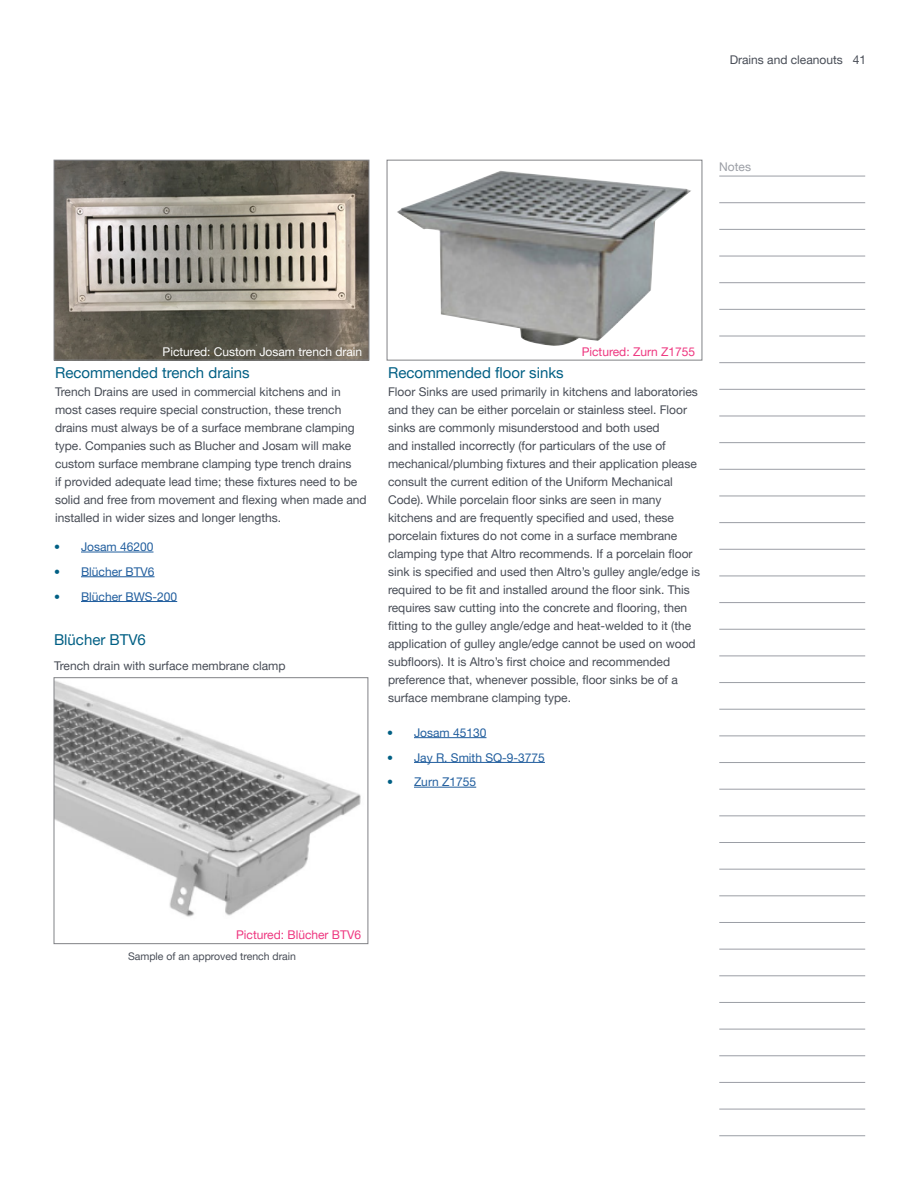
<style>
.page{position:relative;width:918px;height:1188px;background:#fff}
.page>*{position:absolute;margin:0;border:0;box-sizing:border-box;transform-origin:0 0}
.t1{font:15px "Helvetica Neue LT Pro";color:#005f84}
.t2{font:12px/18px "Helvetica Neue LT Pro";color:#474c55}
.t3{font:12px "Helvetica Neue LT Pro";color:#215e9e}
.t4{font:12px "Helvetica Neue LT Pro";color:#ee3780}
.t5{font:12px "Helvetica Neue LT Pro";color:#fff}
.t6{font:12px "Helvetica Neue LT Pro";color:#9b9ea5}
.t7{font:10.5px "Helvetica Neue LT Pro";color:#474c55}
.s1{color:#005f84}
</style>
<div class="page">
<hr style="left:719px;top:176px;width:146px;height:1px;background:#9b9ea5">
<hr style="left:719px;top:202px;width:146px;height:1px;background:#9b9ea5">
<hr style="left:719px;top:282px;width:146px;height:1px;background:#9b9ea5">
<hr style="left:719px;top:362px;width:146px;height:1px;background:#9b9ea5">
<hr style="left:719px;top:442px;width:146px;height:1px;background:#9b9ea5">
<hr style="left:719px;top:522px;width:146px;height:1px;background:#9b9ea5">
<hr style="left:719px;top:629px;width:146px;height:1px;background:#9b9ea5">
<hr style="left:719px;top:709px;width:146px;height:1px;background:#9b9ea5">
<hr style="left:719px;top:789px;width:146px;height:1px;background:#9b9ea5">
<hr style="left:719px;top:869px;width:146px;height:1px;background:#9b9ea5">
<hr style="left:719px;top:949px;width:146px;height:1px;background:#9b9ea5">
<hr style="left:719px;top:1029px;width:146px;height:1px;background:#9b9ea5">
<hr style="left:719px;top:1109px;width:146px;height:1px;background:#9b9ea5">
<hr style="left:719px;top:229px;width:146px;height:1px;background:#9b9ea5">
<hr style="left:719px;top:309px;width:146px;height:1px;background:#9b9ea5">
<hr style="left:719px;top:389px;width:146px;height:1px;background:#9b9ea5">
<hr style="left:719px;top:469px;width:146px;height:1px;background:#9b9ea5">
<hr style="left:719px;top:576px;width:146px;height:1px;background:#9b9ea5">
<hr style="left:719px;top:549px;width:146px;height:1px;background:#9b9ea5">
<hr style="left:719px;top:656px;width:146px;height:1px;background:#9b9ea5">
<hr style="left:719px;top:736px;width:146px;height:1px;background:#9b9ea5">
<hr style="left:719px;top:815px;width:146px;height:1px;background:#9b9ea5">
<hr style="left:719px;top:895px;width:146px;height:1px;background:#9b9ea5">
<hr style="left:719px;top:975px;width:146px;height:1px;background:#9b9ea5">
<hr style="left:719px;top:1055px;width:146px;height:1px;background:#9b9ea5">
<hr style="left:719px;top:1135px;width:146px;height:1px;background:#9b9ea5">
<hr style="left:719px;top:256px;width:146px;height:1px;background:#9b9ea5">
<hr style="left:719px;top:336px;width:146px;height:1px;background:#9b9ea5">
<hr style="left:719px;top:416px;width:146px;height:1px;background:#9b9ea5">
<hr style="left:719px;top:496px;width:146px;height:1px;background:#9b9ea5">
<hr style="left:719px;top:602px;width:146px;height:1px;background:#9b9ea5">
<hr style="left:719px;top:682px;width:146px;height:1px;background:#9b9ea5">
<hr style="left:719px;top:762px;width:146px;height:1px;background:#9b9ea5">
<hr style="left:719px;top:842px;width:146px;height:1px;background:#9b9ea5">
<hr style="left:719px;top:922px;width:146px;height:1px;background:#9b9ea5">
<hr style="left:719px;top:1002px;width:146px;height:1px;background:#9b9ea5">
<hr style="left:719px;top:1082px;width:146px;height:1px;background:#9b9ea5">
<img style="left:56px;top:162px;width:311px;height:196px">
<div style="left:54px;top:160px;width:315px;height:200px;border:1px solid #818286"></div>
<hr style="left:81px;top:552px;width:72px;height:1px;background:#215e9e">
<hr style="left:81px;top:576px;width:74px;height:1px;background:#215e9e">
<hr style="left:81px;top:601px;width:96px;height:1px;background:#215e9e">
<img style="left:397px;top:171px;width:294px;height:175px">
<div style="left:387px;top:160px;width:315px;height:200px;border:1px solid #818286"></div>
<hr style="left:414px;top:737px;width:72px;height:1px;background:#215e9e">
<hr style="left:414px;top:762px;width:131px;height:1px;background:#215e9e">
<hr style="left:414px;top:787px;width:62px;height:1px;background:#215e9e">
<img style="left:56px;top:681px;width:305px;height:236px">
<div style="left:54px;top:678px;width:314px;height:266px;border:1px solid #818286"></div>
<p class="t2" style="left:730px;top:51px;width:138px">Drains and cleanouts 41</p>
<p class="t6" style="left:719px;top:159px;width:33px">Notes</p>
<p class="t5" style="left:163px;top:344px;width:201px">Pictured: Custom Josam trench drain</p>
<p class="t1" style="left:55px;top:364px;width:196px">Recommended trench drains</p>
<p class="t2" style="left:55px;top:383px;width:313px">Trench Drains are used in commercial kitchens and in most cases require special construction, these trench drains must always be of a surface membrane clamping type. Companies such as Blucher and Josam will make custom surface membrane clamping type trench drains<br>if provided adequate lead time; these fixtures need to be solid and free from movement and flexing when made and installed in wider sizes and longer lengths.</p>
<p class="t3" style="left:54px;top:539px;width:101px"><span class="s1">•</span> Josam 46200</p>
<p class="t3" style="left:54px;top:564px;width:102px"><span class="s1">•</span> Blücher BTV6</p>
<p class="t3" style="left:54px;top:589px;width:125px"><span class="s1">•</span> Blücher BWS-200</p>
<p class="t1" style="left:54px;top:631px;width:93px">Blücher BTV6</p>
<p class="t2" style="left:54px;top:656px;width:233px">Trench drain with surface membrane clamp</p>
<p class="t4" style="left:582px;top:344px;width:115px">Pictured: Zurn Z1755</p>
<p class="t1" style="left:388px;top:364px;width:177px">Recommended floor sinks</p>
<p class="t2" style="left:388px;top:383px;width:314px">Floor Sinks are used primarily in kitchens and laboratories and they can be either porcelain or stainless steel. Floor sinks are commonly misunderstood and both used<br>and installed incorrectly (for particulars of the use of mechanical/plumbing fixtures and their application please consult the current edition of the Uniform Mechanical Code). While porcelain floor sinks are seen in many kitchens and are frequently specified and used, these porcelain fixtures do not come in a surface membrane clamping type that Altro recommends. If a porcelain floor sink is specified and used then Altro’s gulley angle/edge is required to be fit and installed around the floor sink. This requires saw cutting into the concrete and flooring, then fitting to the gulley angle/edge and heat-welded to it (the application of gulley angle/edge cannot be used on wood subfloors). It is Altro’s first choice and recommended preference that, whenever possible, floor sinks be of a surface membrane clamping type.</p>
<p class="t3" style="left:387px;top:725px;width:101px"><span class="s1">•</span> Josam 45130</p>
<p class="t3" style="left:387px;top:750px;width:159px"><span class="s1">•</span> Jay R. Smith SQ-9-3775</p>
<p class="t3" style="left:387px;top:775px;width:91px"><span class="s1">•</span> Zurn Z1755</p>
<p class="t4" style="left:236px;top:927px;width:126px">Pictured: Blücher BTV6</p>
<p class="t7" style="left:128px;top:950px;width:170px">Sample of an approved trench drain</p>
</div>
